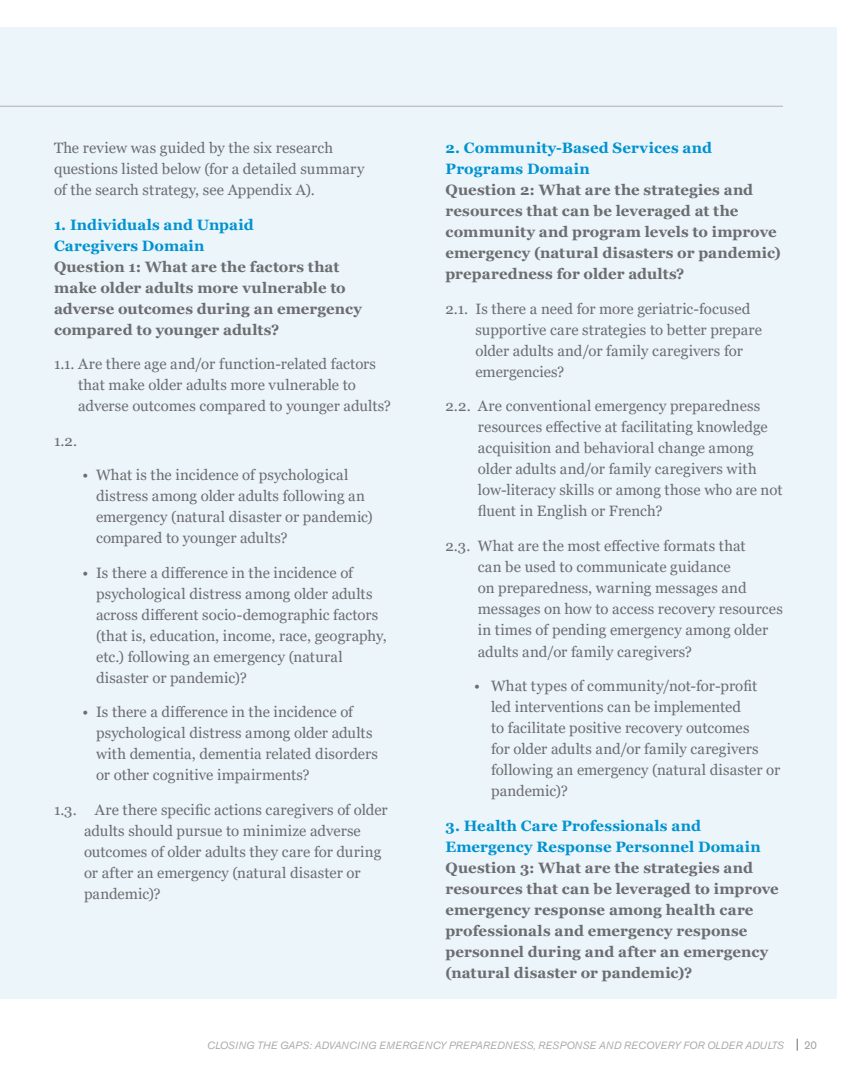
<style>
.page{position:relative;width:864px;height:1080px;background:#fff}
.page>*{position:absolute;margin:0;border:0;box-sizing:border-box;transform-origin:0 0}
.Sub_numbers{font:15px/21px "Georgia";letter-spacing:.005em;color:#6c6d70}
.Question{font:700 15px/21px "Georgia";letter-spacing:.01em;color:#6c6d70}
.t1{font:700 15px/21px "Georgia";letter-spacing:.01em;color:#0093d0}
.t2{font:11.25px "Akzidenz Grotesk Std";color:#9c9ea1}
.t3{font:italic 10.5px "Akzidenz Grotesk Std";letter-spacing:.015em;color:#a8a9ad}
.s1{color:#0093d0}
</style>
<div class="page">
<div style="left:0;top:27px;width:837px;height:972px;background:#ecf5fa"></div>
<hr style="left:0;top:106px;width:783px;height:1px;background:#b2b3b7">
<svg style="left:797px;top:1039px;width:1px;height:12px"></svg>
<p class="Sub_numbers" style="left:54px;top:138px;width:312px">The review was guided by the six research questions listed below (for a detailed summary of the search strategy, see Appendix A).</p>
<p class="Question" style="left:54px;top:214px;width:310px"><span class="s1">1. Individuals and Unpaid<br>Caregivers Domain<br></span>Question 1: What are the factors that make older adults more vulnerable to adverse outcomes during an emergency compared to younger adults?</p>
<p class="Sub_numbers" style="left:78px;top:354px;width:315px;text-indent:-24px">1.1. Are there age and/or function-related factors that make older adults more vulnerable to adverse outcomes compared to younger adults?</p>
<p class="Sub_numbers" style="left:54px;top:430px;width:25px">1.2.</p>
<p class="Sub_numbers" style="left:96px;top:465px;width:278px;text-indent:-14px">• What is the incidence of psychological distress among older adults following an emergency (natural disaster or pandemic) compared to younger adults?</p>
<p class="Sub_numbers" style="left:96px;top:562px;width:292px;text-indent:-14px">• Is there a difference in the incidence of psychological distress among older adults across different socio-demographic factors (that is, education, income, race, geography, etc.) following an emergency (natural disaster or pandemic)?</p>
<p class="Sub_numbers" style="left:96px;top:702px;width:283px;text-indent:-14px">• Is there a difference in the incidence of psychological distress among older adults with dementia, dementia related disorders or other cognitive impairments?</p>
<p class="Sub_numbers" style="left:84px;top:799px;width:305px;text-indent:-30px">1.3. Are there specific actions caregivers of older adults should pursue to minimize adverse outcomes of older adults they care for during or after an emergency (natural disaster or pandemic)?</p>
<p class="t1" style="left:446px;top:137px;width:268px">2. Community-Based Services and<br>Programs Domain</p>
<p class="Question" style="left:446px;top:179px;width:337px">Question 2: What are the strategies and resources that can be leveraged at the community and program levels to improve emergency (natural disasters or pandemic) preparedness for older adults?</p>
<p class="Sub_numbers" style="left:475px;top:298px;width:288px;text-indent:-30px">2.1. Is there a need for more geriatric-focused supportive care strategies to better prepare older adults and/or family caregivers for emergencies?</p>
<p class="Sub_numbers" style="left:478px;top:396px;width:306px;text-indent:-32px">2.2. Are conventional emergency preparedness resources effective at facilitating knowledge acquisition and behavioral change among older adults and/or family caregivers with low-literacy skills or among those who are not fluent in English or French?</p>
<p class="Sub_numbers" style="left:478px;top:536px;width:307px;text-indent:-32px">2.3. What are the most effective formats that<br>can be used to communicate guidance<br>on preparedness, warning messages and messages on how to access recovery resources in times of pending emergency among older adults and/or family caregivers?</p>
<p class="Sub_numbers" style="left:491px;top:676px;width:291px;text-indent:-17px">• What types of community/not-for-profit led interventions can be implemented<br>to facilitate positive recovery outcomes<br>for older adults and/or family caregivers following an emergency (natural disaster or pandemic)?</p>
<p class="t1" style="left:446px;top:815px;width:317px">3. Health Care Professionals and<br>Emergency Response Personnel Domain</p>
<p class="Question" style="left:446px;top:857px;width:335px">Question 3: What are the strategies and resources that can be leveraged to improve emergency response among health care professionals and emergency response personnel during and after an emergency (natural disaster or pandemic)?</p>
<p class="t3" style="left:207px;top:1039px;width:578px">CLOSING THE GAPS: ADVANCING EMERGENCY PREPAREDNESS, RESPONSE AND RECOVERY FOR OLDER ADULTS</p>
<p class="t2" style="left:804px;top:1038px;width:15px">20</p>
</div>
